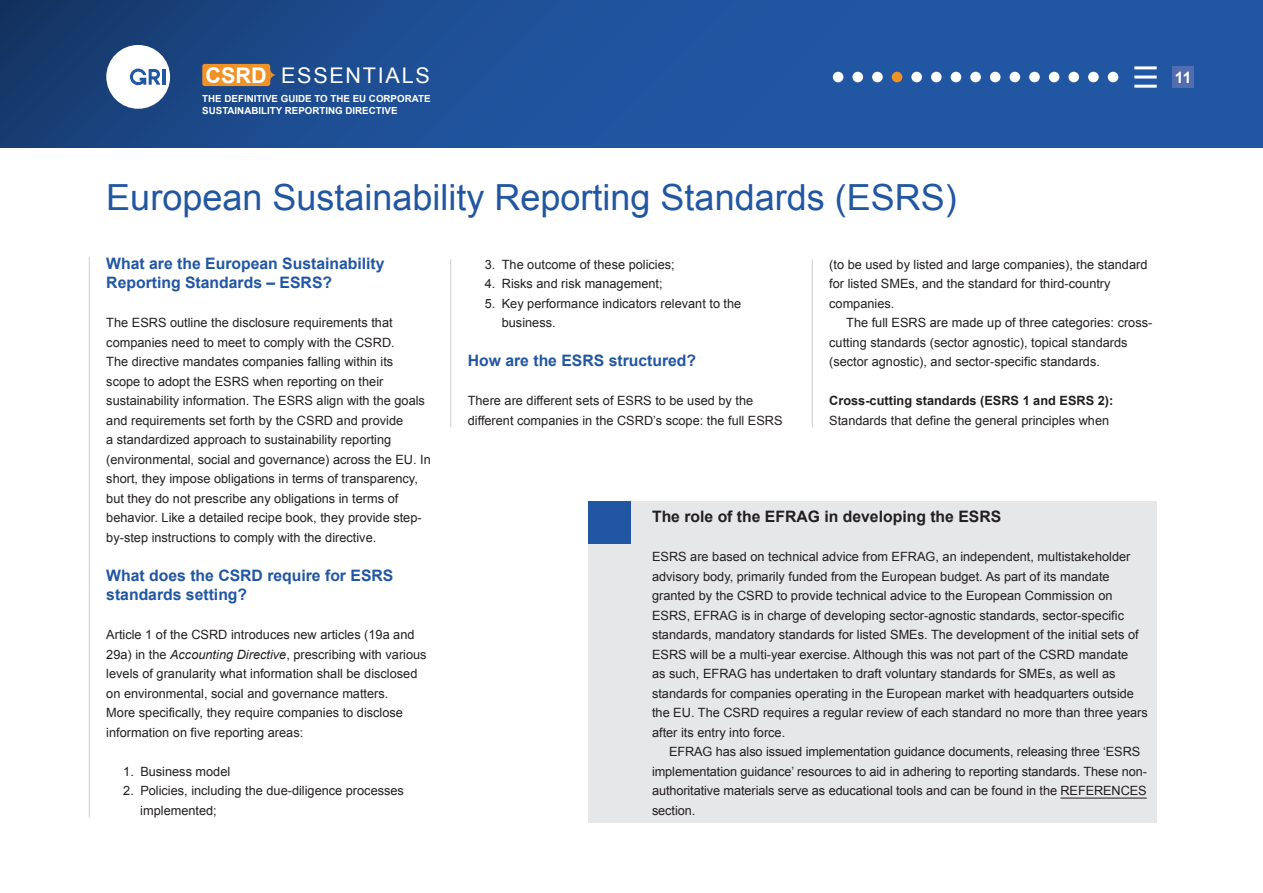
<style>
.page{position:relative;width:1263px;height:893px;background:#fff}
.page>*{position:absolute;margin:0;border:0;box-sizing:border-box;transform-origin:0 0}
.H1_new{font:36px "Arial";color:#2156a2}
.t1{font:21.6px "Arial";letter-spacing:.08em;color:#fff}
.t2{font:700 15.75px/19.5px "Arial";color:#2156a2}
.H3_black_noBorder{font:700 15.75px "Arial";color:#231f20}
.t3{font:700 15.75px "Arial";color:#fff}
.bodyBorder{font:12.75px/19.5px "Arial";color:#231f20}
.body_noBorder{font:12.75px/19.5px "Arial";color:#231f20}
.body_indent_noBorder{font:12.75px/19.5px "Arial";letter-spacing:-.01em;color:#231f20}
.body_paragraph_indent{font:12.75px/19.5px "Arial";color:#231f20}
.t4{font:700 9.75px/12px "Arial";color:#fff}
.s1{font-weight:700}
.s2{font-style:italic}
</style>
<div class="page">
<svg style="left:0;top:0;width:1263px;height:148px;background:#1e4f96"></svg>
<div style="left:106px;top:45px;width:64px;height:64px;background:#fff;border-radius:50%"></div>
<hr style="left:163px;top:69px;width:3px;height:16px;background:#2157a3">
<svg style="left:130px;top:69px;width:30px;height:16px"></svg>
<div style="left:202px;top:64px;width:68px;height:22px;background:#f09226;border-radius:3px"></div>
<svg style="left:270px;top:69px;width:7px;height:12px"></svg>
<div style="left:1173px;top:66px;width:21px;height:22px;background:#526cb0"></div>
<hr style="left:89px;top:257px;width:1px;height:560px;background:#cccdcf">
<hr style="left:450px;top:259px;width:1px;height:168px;background:#cccdcf">
<hr style="left:812px;top:259px;width:1px;height:168px;background:#cccdcf">
<div style="left:588px;top:502px;width:569px;height:321px;background:#e6e7e9"></div>
<hr style="left:1060px;top:798px;width:87px;height:1px;background:#231f20">
<div style="left:588px;top:502px;width:43px;height:42px;background:#2156a2"></div>
<div style="left:872px;top:72px;width:11px;height:10px;background:#fff;border-radius:50%"></div>
<div style="left:970px;top:72px;width:11px;height:10px;background:#fff;border-radius:50%"></div>
<div style="left:1108px;top:72px;width:10px;height:10px;background:#fff;border-radius:50%"></div>
<div style="left:892px;top:72px;width:10px;height:10px;background:#f09226;border-radius:50%"></div>
<div style="left:1009px;top:72px;width:11px;height:10px;background:#fff;border-radius:50%"></div>
<div style="left:990px;top:72px;width:10px;height:10px;background:#fff;border-radius:50%"></div>
<div style="left:911px;top:72px;width:11px;height:10px;background:#fff;border-radius:50%"></div>
<div style="left:1049px;top:72px;width:10px;height:10px;background:#fff;border-radius:50%"></div>
<div style="left:1029px;top:72px;width:11px;height:10px;background:#fff;border-radius:50%"></div>
<div style="left:833px;top:72px;width:10px;height:10px;background:#fff;border-radius:50%"></div>
<div style="left:931px;top:72px;width:11px;height:10px;background:#fff;border-radius:50%"></div>
<div style="left:1068px;top:72px;width:11px;height:10px;background:#fff;border-radius:50%"></div>
<div style="left:852px;top:72px;width:11px;height:10px;background:#fff;border-radius:50%"></div>
<div style="left:951px;top:72px;width:10px;height:10px;background:#fff;border-radius:50%"></div>
<div style="left:1088px;top:72px;width:11px;height:10px;background:#fff;border-radius:50%"></div>
<hr style="left:1134px;top:66px;width:23px;height:3px;background:#fff">
<hr style="left:1134px;top:76px;width:23px;height:3px;background:#fff">
<hr style="left:1134px;top:85px;width:23px;height:3px;background:#fff">
<h2 class="t1" style="left:205px;top:61px;width:226px"><span class="s1">CSRD</span> ESSENTIALS</h2>
<p class="t3" style="left:1175px;top:67px;width:18px">11</p>
<p class="t4" style="left:197px;top:93px;width:329px">WITH THE SUPPORT OF MEP PASCAL DURAND, CSRD RAPPORTEUR</p>
<p class="t4" style="left:202px;top:93px;width:230px">THE DEFINITIVE GUIDE TO THE EU CORPORATE<br>SUSTAINABILITY REPORTING DIRECTIVE</p>
<p class="H1_new" style="left:106px;top:174px;width:852px">European Sustainability Reporting Standards (ESRS)</p>
<h3 class="t2" style="left:106px;top:254px;width:280px">What are the European Sustainability<br>Reporting Standards – ESRS?</h3>
<p class="bodyBorder" style="left:106px;top:313px;width:326px">The ESRS outline the disclosure requirements that companies need to meet to comply with the CSRD.<br>The directive mandates companies falling within its<br>scope to adopt the ESRS when reporting on their sustainability information. The ESRS align with the goals and requirements set forth by the CSRD and provide<br>a standardized approach to sustainability reporting (environmental, social and governance) across the EU. In short, they impose obligations in terms of transparency, but they do not prescribe any obligations in terms of behavior. Like a detailed recipe book, they provide step&shy;by-step instructions to comply with the directive.</p>
<h3 class="t2" style="left:106px;top:566px;width:289px">What does the CSRD require for ESRS standards setting?</h3>
<p class="bodyBorder" style="left:106px;top:625px;width:322px">Article 1 of the CSRD introduces new articles (19a and 29a) in the <span class="s2">Accounting Directive</span>, prescribing with various levels of granularity what information shall be disclosed on environmental, social and governance matters.<br>More specifically, they require companies to disclose information on five reporting areas:</p>
<p class="bodyBorder" style="left:123px;top:761px;width:108px">1. Business model</p>
<p class="bodyBorder" style="left:140px;top:781px;width:265px;text-indent:-17px">2. Policies, including the due-diligence processes implemented;</p>
<p class="bodyBorder" style="left:485px;top:254px;width:191px">3. The outcome of these policies;</p>
<p class="bodyBorder" style="left:485px;top:274px;width:179px">4. Risks and risk management;</p>
<p class="bodyBorder" style="left:502px;top:293px;width:241px;text-indent:-17px">5. Key performance indicators relevant to the business.</p>
<h3 class="t2" style="left:468px;top:351px;width:230px">How are the ESRS structured?</h3>
<p class="bodyBorder" style="left:468px;top:391px;width:316px">There are different sets of ESRS to be used by the different companies in the CSRD’s scope: the full ESRS</p>
<p class="bodyBorder" style="left:829px;top:254px;width:320px">(to be used by listed and large companies), the standard for listed SMEs, and the standard for third-country companies.</p>
<p class="body_paragraph_indent" style="left:829px;top:313px;width:325px;text-indent:17px">The full ESRS are made up of three categories: cross&shy;cutting standards (sector agnostic), topical standards (sector agnostic), and sector-specific standards.</p>
<p class="bodyBorder" style="left:829px;top:391px;width:286px"><span class="s1">Cross-cutting standards (ESRS 1 and ESRS 2):<br></span>Standards that define the general principles when</p>
<p class="H3_black_noBorder" style="left:652px;top:506px;width:351px">The role of the EFRAG in developing the ESRS</p>
<p class="body_noBorder" style="left:652px;top:547px;width:497px">ESRS are based on technical advice from EFRAG, an independent, multistakeholder advisory body, primarily funded from the European budget. As part of its mandate granted by the CSRD to provide technical advice to the European Commission on ESRS, EFRAG is in charge of developing sector-agnostic standards, sector-specific standards, mandatory standards for listed SMEs. The development of the initial sets of ESRS will be a multi-year exercise. Although this was not part of the CSRD mandate<br>as such, EFRAG has undertaken to draft voluntary standards for SMEs, as well as standards for companies operating in the European market with headquarters outside the EU. The CSRD requires a regular review of each standard no more than three years after its entry into force.</p>
<p class="body_indent_noBorder" style="left:652px;top:742px;width:496px;text-indent:17px">EFRAG has also issued implementation guidance documents, releasing three ‘ESRS implementation guidance’ resources to aid in adhering to reporting standards. These non&shy;authoritative materials serve as educational tools and can be found in the REFERENCES section.</p>
</div>
